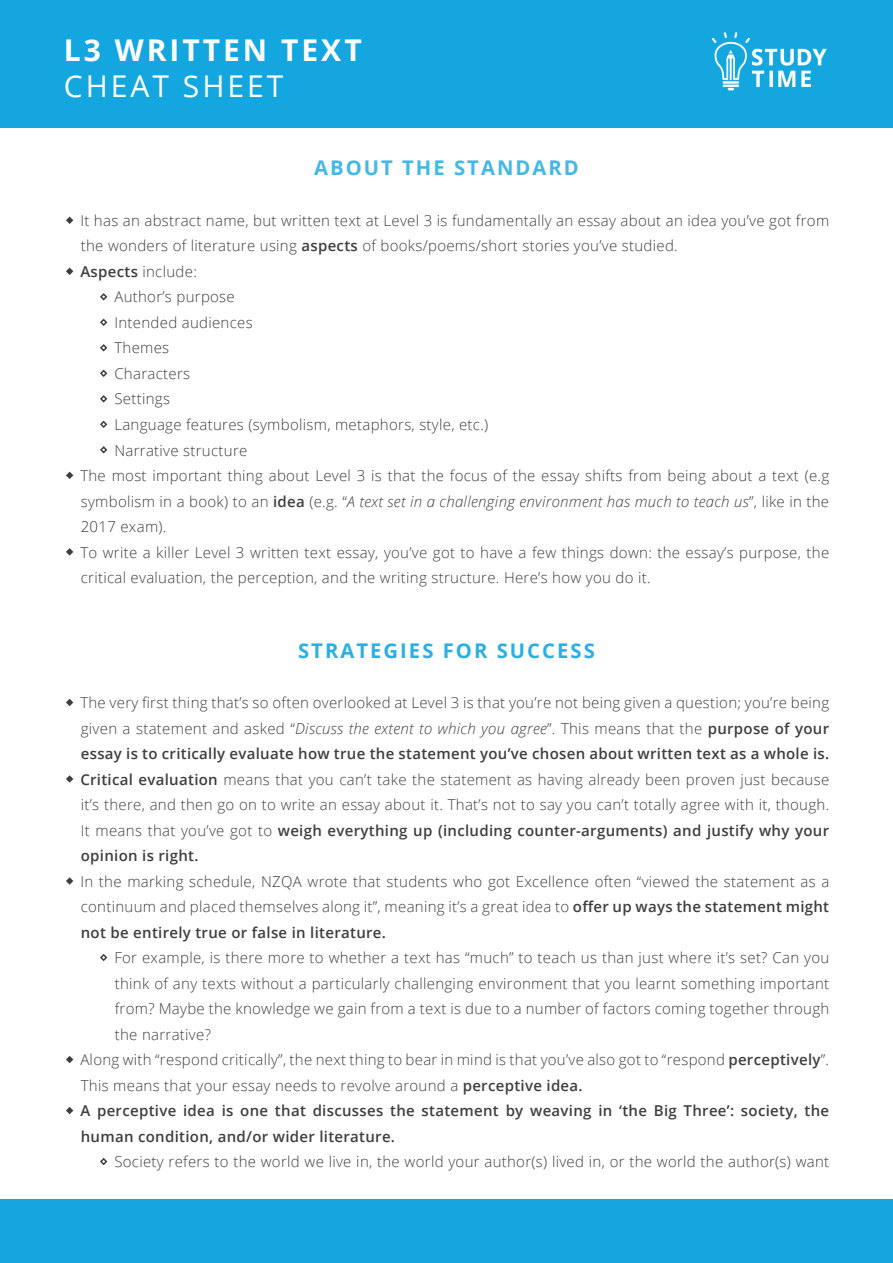
<style>
.page{position:relative;width:893px;height:1263px;background:#fff}
.page>*{position:absolute;margin:0;border:0;box-sizing:border-box;transform-origin:0 0}
.t1{font:700 30px "Open Sans";letter-spacing:.1em;color:#fff}
.t2{font:30px "Open Sans";letter-spacing:.1em;color:#fff}
.HEADING{font:700 20.25px "Open Sans";letter-spacing:.1em;color:#2bafe2}
.HEADING-2{font:700 20.25px "Open Sans";letter-spacing:.1em;color:#42b8e6}
.body{font:300 15px/25.5px "Open Sans";letter-spacing:.02em;color:#3e3e3f;text-align:justify}
.sub_bullets{font:300 15px/25.5px "Open Sans";letter-spacing:.02em;color:#3e3e3f;text-align:justify}
.body-2{font:600 15px/25.5px "Open Sans";letter-spacing:.02em;color:#3e3e3f}
.s1{font-weight:600}
.s2{font-style:italic}
</style>
<div class="page">
<div style="left:0;top:0;width:893px;height:128px;background:#13a6df"></div>
<div style="left:0;top:1199px;width:893px;height:64px;background:#13a6df"></div>
<img style="left:711px;top:32px;width:116px;height:59px">
<svg style="left:66px;top:217px;width:7px;height:7px"></svg>
<svg style="left:66px;top:268px;width:7px;height:7px"></svg>
<div style="left:100px;top:293px;width:7px;height:7px;border:2px solid #3e3e3f;border-radius:50%"></div>
<div style="left:100px;top:319px;width:7px;height:7px;border:2px solid #3e3e3f;border-radius:50%"></div>
<div style="left:100px;top:344px;width:7px;height:7px;border:2px solid #3e3e3f;border-radius:50%"></div>
<div style="left:100px;top:370px;width:7px;height:7px;border:2px solid #3e3e3f;border-radius:50%"></div>
<div style="left:100px;top:395px;width:7px;height:7px;border:2px solid #3e3e3f;border-radius:50%"></div>
<div style="left:100px;top:421px;width:7px;height:7px;border:2px solid #3e3e3f;border-radius:50%"></div>
<div style="left:100px;top:446px;width:7px;height:7px;border:2px solid #3e3e3f;border-radius:50%"></div>
<svg style="left:66px;top:472px;width:7px;height:7px"></svg>
<svg style="left:66px;top:548px;width:7px;height:8px"></svg>
<svg style="left:66px;top:699px;width:7px;height:7px"></svg>
<svg style="left:66px;top:775px;width:7px;height:8px"></svg>
<svg style="left:66px;top:877px;width:7px;height:8px"></svg>
<svg style="left:100px;top:954px;width:8px;height:8px"></svg>
<svg style="left:66px;top:1056px;width:7px;height:7px"></svg>
<svg style="left:66px;top:1107px;width:7px;height:7px"></svg>
<svg style="left:100px;top:1158px;width:8px;height:8px"></svg>
<p class="t1" style="left:64px;top:29px;width:299px">L3 WRITTEN TEXT</p>
<p class="t2" style="left:64px;top:66px;width:221px">CHEAT SHEET</p>
<p class="HEADING-2" style="left:314px;top:153px;width:266px">ABOUT THE STANDARD</p>
<p class="body" style="left:80px;top:207px;width:750px">It has an abstract name, but written text at Level 3 is fundamentally an essay about an idea you’ve got from the wonders of literature using <span class="s1">aspects</span> of books/poems/short stories you’ve studied.</p>
<p class="body" style="left:80px;top:258px;width:118px"><span class="s1">Aspects</span> include:</p>
<p class="sub_bullets" style="left:114px;top:284px;width:122px">Author’s purpose</p>
<p class="sub_bullets" style="left:114px;top:309px;width:140px">Intended audiences</p>
<p class="sub_bullets" style="left:114px;top:335px;width:56px">Themes</p>
<p class="sub_bullets" style="left:114px;top:360px;width:77px">Characters</p>
<p class="sub_bullets" style="left:114px;top:386px;width:57px">Settings</p>
<p class="sub_bullets" style="left:114px;top:411px;width:375px">Language features (symbolism, metaphors, style, etc.)</p>
<p class="sub_bullets" style="left:114px;top:437px;width:134px">Narrative structure</p>
<p class="body" style="left:80px;top:462px;width:750px">The most important thing about Level 3 is that the focus of the essay shifts from being about a text (e.g symbolism in a book) to an <span class="s1">idea</span> (e.g. “<span class="s2">A text set in a challenging environment has much to teach us</span>”, like in the 2017 exam).</p>
<p class="body" style="left:80px;top:539px;width:750px">To write a killer Level 3 written text essay, you’ve got to have a few things down: the essay’s purpose, the critical evaluation, the perception, and the writing structure. Here’s how you do it.</p>
<p class="HEADING" style="left:298px;top:637px;width:298px">STRATEGIES FOR SUCCESS</p>
<p class="body" style="left:80px;top:689px;width:750px">The very first thing that’s so often overlooked at Level 3 is that you’re not being given a question; you’re being given a statement and asked “<span class="s2">Discuss the extent to which you agree</span>”. This means that the <span class="s1">purpose of your essay is to critically evaluate how true the statement you’ve chosen about written text as a whole is.</span></p>
<p class="body" style="left:80px;top:766px;width:750px"><span class="s1">Critical evaluation</span> means that you can’t take the statement as having already been proven just because it’s there, and then go on to write an essay about it. That’s not to say you can’t totally agree with it, though.<br>It means that you’ve got to <span class="s1">weigh everything up (including counter-arguments) and justify why your opinion is right.</span></p>
<p class="body" style="left:80px;top:868px;width:750px">In the marking schedule, NZQA wrote that students who got Excellence often “viewed the statement as a continuum and placed themselves along it”, meaning it’s a great idea to <span class="s1">offer up ways the statement might not be entirely true or false in literature.</span></p>
<p class="sub_bullets" style="left:114px;top:944px;width:716px">For example, is there more to whether a text has “much” to teach us than just where it’s set? Can you think of any texts without a particularly challenging environment that you learnt something important from? Maybe the knowledge we gain from a text is due to a number of factors coming together through the narrative?</p>
<p class="body" style="left:80px;top:1046px;width:750px">Along with “respond critically”, the next thing to bear in mind is that you’ve also got to “respond <span class="s1">perceptively</span>”.<br>This means that your essay needs to revolve around a <span class="s1">perceptive idea.</span></p>
<p class="body-2" style="left:80px;top:1098px;width:750px">A perceptive idea is one that discusses the statement by weaving in ‘the Big Three’: society, the human condition, and/or wider literature.</p>
<p class="sub_bullets" style="left:114px;top:1148px;width:716px">Society refers to the world we live in, the world your author(s) lived in, or the world the author(s) want</p>
</div>
